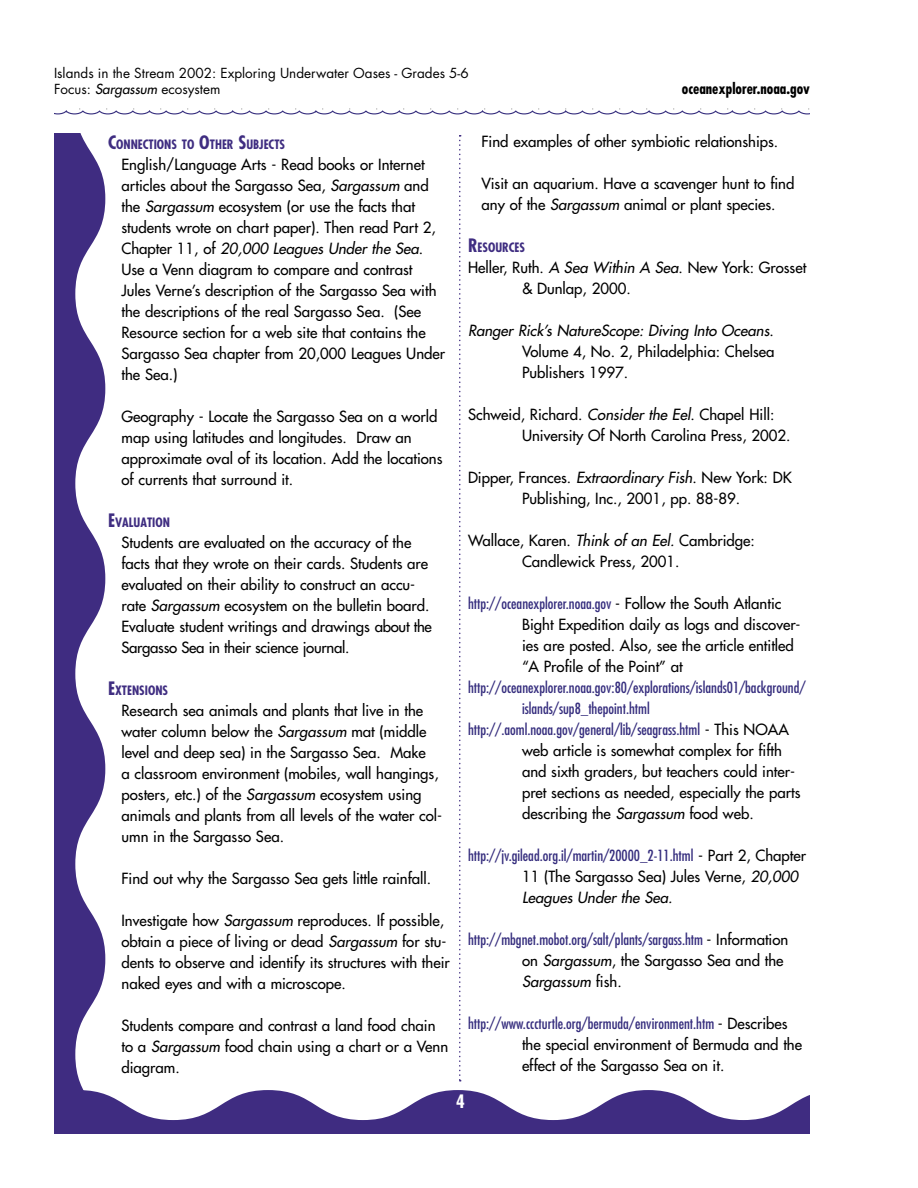
<style>
.page{position:relative;width:918px;height:1188px;background:#fff}
.page>*{position:absolute;margin:0;border:0;box-sizing:border-box;transform-origin:0 0}
.t1{font:700 condensed 18px "Futura";color:#fff}
.body_text_lists{font:15px/21px "Futura";color:#000}
.references{font:15px/21px "Futura";color:#000}
.references-2{font:condensed 15px/21px "Futura";color:#362e7e}
.t2{font:700 condensed 15px "Futura";color:#000}
.t3{font:13.5px/16.2px "Futura";color:#000}
.Sub_head{font:700 condensed 12.6px "Futura";color:#3f2d81}
.s1{font-style:italic}
.s2{font-size:18px}
.s3{font-stretch:condensed;color:#362e7e}
.s4{font-stretch:normal;color:#000}
.s5{font-style:italic;font-stretch:normal;color:#000}
</style>
<div class="page">
<svg style="left:54px;top:134px;width:51px;height:956px;fill:#3f2c81"></svg>
<svg style="left:54px;top:1090px;width:756px;height:44px"></svg>
<svg style="left:54px;top:108px;width:756px;height:7px"></svg>
<svg style="left:459px;top:135px;width:2px;height:947px"></svg>
<p class="t3" style="left:54px;top:65px;width:416px">Islands in the Stream 2002: Exploring Underwater Oases - Grades 5-6<br>Focus: <span class="s1">Sargassum</span> ecosystem</p>
<p class="t2" style="left:682px;top:79px;width:130px">oceanexplorer.noaa.gov</p>
<p class="Sub_head" style="left:108px;top:137px;width:179px"><span class="s2">C</span>ONNECTIONS TO <span class="s2">O</span>THER <span class="s2">S</span>UBJECTS</p>
<p class="body_text_lists" style="left:122px;top:154px;width:325px">English/Language Arts - Read books or Internet articles about the Sargasso Sea, <span class="s1">Sargassum</span> and the <span class="s1">Sargassum</span> ecosystem (or use the facts that students wrote on chart paper). Then read Part 2, Chapter 11, of <span class="s1">20,000 Leagues Under the Sea</span>.<br>Use a Venn diagram to compare and contrast Jules Verne’s description of the Sargasso Sea with the descriptions of the real Sargasso Sea. (See Resource section for a web site that contains the Sargasso Sea chapter from 20,000 Leagues Under the Sea.)</p>
<p class="body_text_lists" style="left:122px;top:406px;width:323px">Geography - Locate the Sargasso Sea on a world map using latitudes and longitudes. Draw an approximate oval of its location. Add the locations of currents that surround it.</p>
<p class="Sub_head" style="left:108px;top:515px;width:64px"><span class="s2">E</span>VALUATION</p>
<p class="body_text_lists" style="left:122px;top:532px;width:312px">Students are evaluated on the accuracy of the facts that they wrote on their cards. Students are evaluated on their ability to construct an accu&shy;rate <span class="s1">Sargassum</span> ecosystem on the bulletin board.<br>Evaluate student writings and drawings about the Sargasso Sea in their science journal.</p>
<p class="Sub_head" style="left:108px;top:683px;width:62px"><span class="s2">E</span>XTENSIONS</p>
<p class="body_text_lists" style="left:122px;top:700px;width:322px">Research sea animals and plants that live in the water column below the <span class="s1">Sargassum</span> mat (middle level and deep sea) in the Sargasso Sea. Make<br>a classroom environment (mobiles, wall hangings, posters, etc.) of the <span class="s1">Sargassum</span> ecosystem using animals and plants from all levels of the water col&shy;umn in the Sargasso Sea.</p>
<p class="body_text_lists" style="left:122px;top:868px;width:311px">Find out why the Sargasso Sea gets little rainfall.</p>
<p class="body_text_lists" style="left:122px;top:910px;width:330px">Investigate how <span class="s1">Sargassum</span> reproduces. If possible, obtain a piece of living or dead <span class="s1">Sargassum</span> for stu&shy;dents to observe and identify its structures with their naked eyes and with a microscope.</p>
<p class="body_text_lists" style="left:122px;top:1015px;width:328px">Students compare and contrast a land food chain to a <span class="s1">Sargassum</span> food chain using a chart or a Venn diagram.</p>
<p class="body_text_lists" style="left:482px;top:131px;width:298px">Find examples of other symbiotic relationships.</p>
<p class="body_text_lists" style="left:482px;top:173px;width:314px">Visit an aquarium. Have a scavenger hunt to find any of the <span class="s1">Sargassum</span> animal or plant species.</p>
<p class="Sub_head" style="left:468px;top:239px;width:59px"><span class="s2">R</span>ESOURCES</p>
<p class="references" style="left:522px;top:257px;width:286px;text-indent:-54px">Heller, Ruth. <span class="s1">A Sea Within A Sea</span>. New York: Grosset &amp; Dunlap, 2000.</p>
<p class="references" style="left:522px;top:320px;width:254px;text-align:justify;text-indent:-54px"><span class="s1">Ranger Rick’s NatureScope: Diving Into Oceans</span>.<br>Volume 4, No. 2, Philadelphia: Chelsea Publishers 1997.</p>
<p class="references" style="left:522px;top:404px;width:270px;text-indent:-54px">Schweid, Richard. <span class="s1">Consider the Eel</span>. Chapel Hill:<br>University Of North Carolina Press, 2002.</p>
<p class="references" style="left:468px;top:467px;width:325px;text-align:center">Dipper, Frances. <span class="s1">Extraordinary Fish</span>. New York: DK<br>Publishing, Inc., 2001, pp. 88-89.</p>
<p class="references" style="left:522px;top:530px;width:234px;text-indent:-54px">Wallace, Karen. <span class="s1">Think of an Eel.</span> Cambridge:<br>Candlewick Press, 2001.</p>
<p class="references" style="left:522px;top:593px;width:280px;text-indent:-54px"><span class="s3">http://oceanexplorer.noaa.gov</span> - Follow the South Atlantic Bight Expedition daily as logs and discover&shy;ies are posted. Also, see the article entitled “A Profile of the Point” at</p>
<p class="references-2" style="left:522px;top:677px;width:285px;text-indent:-54px">http://oceanexplorer.noaa.gov:80/explorations/islands01/background/ islands/sup8_thepoint.html</p>
<p class="references" style="left:522px;top:719px;width:280px;text-indent:-54px"><span class="s3">http://.aoml.noaa.gov/general/lib/seagrass.html</span> - This NOAA web article is somewhat complex for fifth and sixth graders, but teachers could inter&shy;pret sections as needed, especially the parts describing the <span class="s1">Sargassum</span> food web.</p>
<p class="references-2" style="left:522px;top:845px;width:286px;text-indent:-54px">http://jv.gilead.org.il/martin/20000_2-11.html <span class="s4">- Part 2, Chapter<br>11 (The Sargasso Sea) Jules Verne,</span> <span class="s5">20,000<br>Leagues Under the Sea.</span></p>
<p class="references-2" style="left:522px;top:929px;width:268px;text-indent:-54px">http://mbgnet.mobot.org/salt/plants/sargass.htm <span class="s4">- Information on</span> <span class="s5">Sargassum</span><span class="s4">, the Sargasso Sea and the<br></span><span class="s5">Sargassum</span> <span class="s4">fish.</span></p>
<p class="references" style="left:522px;top:1013px;width:282px;text-indent:-54px"><span class="s3">http://www.cccturtle.org/bermuda/environment.htm</span> - Describes the special environment of Bermuda and the effect of the Sargasso Sea on it.</p>
<p class="t1" style="left:456px;top:1090px;width:10px">4</p>
</div>
